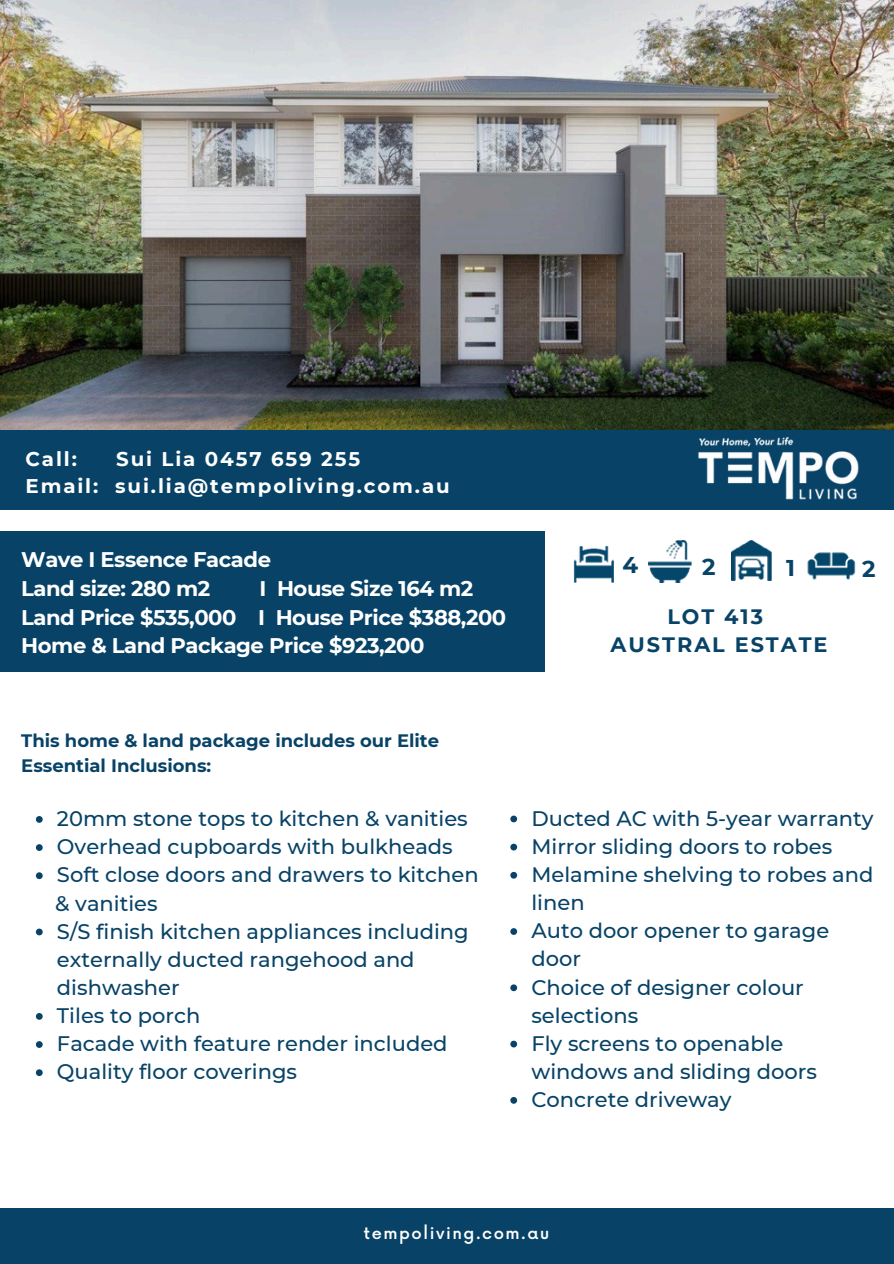
<style>
.page{position:relative;width:894px;height:1264px;background:#fff}
.page>*{position:absolute;margin:0;border:0;box-sizing:border-box;transform-origin:0 0}
.t1{font:700 22.8px "Montserrat";color:#084367}
.t2{font:700 21.15px/28.5px "Montserrat";letter-spacing:-.02em;color:#fff}
.t3{font:500 21px/28.2px "Montserrat";color:#084367}
.t4{font:700 20.85px/28.2px "Montserrat";letter-spacing:.095em;color:#084367;text-align:center}
.t5{font:700 19.8px/27px "Montserrat";letter-spacing:.095em;color:#fff;text-align:center}
.t6{font:700 18px/24.8px "Montserrat";color:#084367}
.t7{font:500 16.35px "Now";letter-spacing:.095em;color:#fff}
</style>
<div class="page">
<div style="left:0;top:1208px;width:893px;height:55px;background:#084367"></div>
<div style="left:0;top:430px;width:893px;height:79px;background:#084367"></div>
<img style="left:698px;top:437px;width:161px;height:63px">
<div style="left:0;top:532px;width:544px;height:140px;background:#084367"></div>
<img style="left:731px;top:540px;width:40px;height:40px">
<img style="left:573px;top:545px;width:40px;height:37px">
<img style="left:648px;top:541px;width:43px;height:41px">
<img style="left:807px;top:552px;width:49px;height:28px">
<img style="left:0;top:0;width:893px;height:430px">
<svg style="left:36px;top:816px;width:7px;height:6px"></svg>
<svg style="left:36px;top:844px;width:7px;height:7px"></svg>
<svg style="left:36px;top:872px;width:7px;height:7px"></svg>
<svg style="left:36px;top:928px;width:7px;height:7px"></svg>
<svg style="left:36px;top:1013px;width:7px;height:6px"></svg>
<svg style="left:36px;top:1041px;width:7px;height:6px"></svg>
<svg style="left:36px;top:1069px;width:7px;height:7px"></svg>
<svg style="left:510px;top:815px;width:7px;height:7px"></svg>
<svg style="left:510px;top:843px;width:7px;height:7px"></svg>
<svg style="left:510px;top:871px;width:7px;height:7px"></svg>
<svg style="left:510px;top:928px;width:7px;height:6px"></svg>
<svg style="left:510px;top:984px;width:7px;height:7px"></svg>
<svg style="left:510px;top:1040px;width:7px;height:7px"></svg>
<svg style="left:510px;top:1097px;width:7px;height:6px"></svg>
<p class="t5" style="left:26px;top:445px;width:425px">Sui Lia 0457 659 255<br>Email: sui.lia@tempoliving.com.au</p>
<p class="t5" style="left:26px;top:445px;width:53px">Call:</p>
<p class="t2" style="left:21px;top:545px;width:251px">Wave I Essence Facade</p>
<p class="t1" style="left:622px;top:551px;width:17px">4</p>
<p class="t1" style="left:702px;top:553px;width:15px">2</p>
<p class="t1" style="left:786px;top:554px;width:10px">1</p>
<p class="t1" style="left:862px;top:554px;width:15px">2</p>
<p class="t2" style="left:21px;top:574px;width:190px">Land size: 280 m2</p>
<p class="t2" style="left:21px;top:574px;width:486px;text-indent:238px">I House Size 164 m2<br>Land Price $535,000 I House Price $388,200<br>Home &amp; Land Package Price $923,200</p>
<p class="t4" style="left:610px;top:602px;width:218px">LOT 413<br>AUSTRAL ESTATE</p>
<h1 class="t6" style="left:21px;top:728px;width:419px">This home &amp; land package includes our Elite<br>Essential Inclusions:</h1>
<p class="t3" style="left:57px;top:804px;width:412px">20mm stone tops to kitchen &amp; vanities</p>
<p class="t3" style="left:57px;top:832px;width:397px">Overhead cupboards with bulkheads</p>
<p class="t3" style="left:57px;top:860px;width:423px">Soft close doors and drawers to kitchen</p>
<p class="t3" style="left:55px;top:889px;width:104px">&amp; vanities</p>
<h2 class="t3" style="left:57px;top:917px;width:413px">S/S finish kitchen appliances including externally ducted rangehood and dishwasher</h2>
<p class="t3" style="left:57px;top:1001px;width:145px">Tiles to porch</p>
<p class="t3" style="left:57px;top:1029px;width:392px">Facade with feature render included</p>
<p class="t3" style="left:57px;top:1057px;width:241px">Quality floor coverings</p>
<p class="t3" style="left:531px;top:804px;width:343px">Ducted AC with 5-year warranty</p>
<p class="t3" style="left:531px;top:832px;width:302px">Mirror sliding doors to robes</p>
<p class="t3" style="left:531px;top:860px;width:343px">Melamine shelving to robes and linen</p>
<p class="t3" style="left:531px;top:916px;width:299px">Auto door opener to garage door</p>
<p class="t3" style="left:531px;top:972px;width:274px">Choice of designer colour selections</p>
<p class="t3" style="left:531px;top:1029px;width:287px">Fly screens to openable windows and sliding doors</p>
<p class="t3" style="left:531px;top:1085px;width:201px">Concrete driveway</p>
<p class="t7" style="left:364px;top:1224px;width:186px">tempoliving.com.au</p>
</div>
